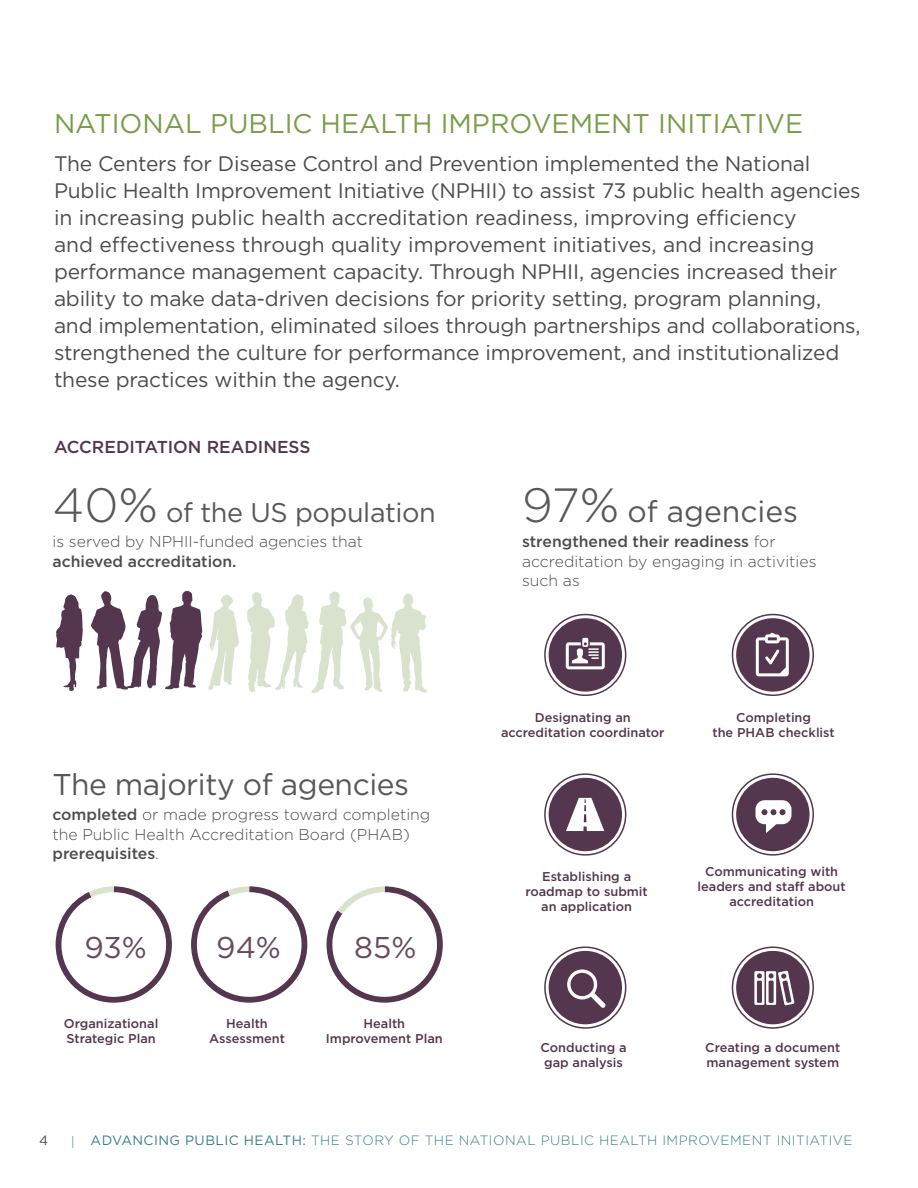
<style>
.page{position:relative;width:918px;height:1188px;background:#fff}
.page>*{position:absolute;margin:0;border:0;box-sizing:border-box;transform-origin:0 0}
.t1{font:30px "Gotham";letter-spacing:-.015em;color:#57585a}
.t2{font:30px "Gotham";color:#664b5f}
.t3{font:27px "Gotham";color:#799d49}
.t4{font:27px "Gotham";letter-spacing:-.015em;color:#57585a}
.t5{font:21px/27px "Gotham";letter-spacing:-.01em;color:#4b4c4d}
.t6{font:500 17.25px "Gotham";color:#54374e}
.t7{font:300 15.75px/19.5px "Gotham";color:#4b4c4d}
.t8{font:300 13.5px "Gotham";letter-spacing:.035em;color:#377e8f}
.t9{font:13.5px "Gotham";color:#4b4c4d}
.t10{font:500 12.75px/15px "Gotham";color:#54374e;text-align:center}
.s1{font-weight:300;font-size:48px}
.s2{font-weight:500}
.s3{font-family:"Adobe Caslon Pro";font-weight:400;font-style:italic;font-size:12px;color:#5b8c9c}
.s4{font-weight:400}
</style>
<div class="page">
<div style="left:549px;top:618px;width:73px;height:74px;background:#54374e;border-radius:50%"></div>
<div style="left:544px;top:614px;width:82px;height:82px;border:2px solid #54374e;border-radius:50%"></div>
<svg style="left:566px;top:638px;width:39px;height:31px"></svg>
<div style="left:736px;top:778px;width:74px;height:73px;background:#54374e;border-radius:50%"></div>
<div style="left:732px;top:773px;width:82px;height:83px;border:2px solid #54374e;border-radius:50%"></div>
<svg style="left:756px;top:800px;width:36px;height:33px"></svg>
<div style="left:736px;top:618px;width:74px;height:74px;background:#54374e;border-radius:50%"></div>
<div style="left:732px;top:614px;width:82px;height:82px;border:2px solid #54374e;border-radius:50%"></div>
<svg style="left:756px;top:633px;width:33px;height:43px"></svg>
<svg style="left:55px;top:886px;width:117px;height:117px"></svg>
<svg style="left:191px;top:886px;width:117px;height:117px"></svg>
<svg style="left:326px;top:886px;width:117px;height:117px"></svg>
<div style="left:549px;top:951px;width:73px;height:73px;background:#54374e;border-radius:50%"></div>
<div style="left:544px;top:947px;width:82px;height:82px;border:2px solid #54374e;border-radius:50%"></div>
<svg style="left:567px;top:969px;width:39px;height:39px"></svg>
<div style="left:549px;top:778px;width:73px;height:73px;background:#54374e;border-radius:50%"></div>
<div style="left:544px;top:773px;width:82px;height:83px;border:2px solid #54374e;border-radius:50%"></div>
<svg style="left:566px;top:798px;width:38px;height:33px"></svg>
<div style="left:736px;top:951px;width:74px;height:73px;background:#54374e;border-radius:50%"></div>
<div style="left:732px;top:947px;width:82px;height:82px;border:2px solid #54374e;border-radius:50%"></div>
<svg style="left:754px;top:971px;width:40px;height:34px"></svg>
<svg style="left:56px;top:594px;width:27px;height:97px"></svg>
<svg style="left:91px;top:591px;width:148px;height:99px"></svg>
<svg style="left:247px;top:591px;width:181px;height:102px"></svg>
<h2 class="t3" style="left:54px;top:107px;width:751px">NATIONAL PUBLIC HEALTH IMPROVEMENT INITIATIVE</h2>
<p class="t5" style="left:54px;top:150px;width:808px">The Centers for Disease Control and Prevention implemented the National Public Health Improvement Initiative (NPHII) to assist 73 public health agencies in increasing public health accreditation readiness, improving efficiency<br>and effectiveness through quality improvement initiatives, and increasing performance management capacity. Through NPHII, agencies increased their ability to make data-driven decisions for priority setting, program planning, and implementation, eliminated siloes through partnerships and collaborations, strengthened the culture for performance improvement, and institutionalized these practices within the agency.</p>
<h3 class="t6" style="left:54px;top:436px;width:258px">ACCREDITATION READINESS</h3>
<p class="t4" style="left:52px;top:496px;width:385px"><span class="s1">40%</span> of the US population</p>
<p class="t7" style="left:52px;top:532px;width:312px">is served by NPHII-funded agencies that <span class="s2">achieved accreditation.</span></p>
<p class="t1" style="left:52px;top:766px;width:358px">The majority of agencies</p>
<p class="t7" style="left:52px;top:805px;width:379px"><span class="s2">completed</span> or made progress toward completing the Public Health Accreditation Board (PHAB) <span class="s2">prerequisites</span>.</p>
<p class="t2" style="left:84px;top:929px;width:64px">93%</p>
<p class="t2" style="left:216px;top:929px;width:66px">94%</p>
<p class="t2" style="left:354px;top:929px;width:64px">85%</p>
<p class="t10" style="left:64px;top:1015px;width:96px">Organizational</p>
<p class="t10" style="left:226px;top:1015px;width:43px">Health</p>
<p class="t10" style="left:364px;top:1015px;width:43px">Health</p>
<p class="t10" style="left:67px;top:1030px;width:91px">Strategic Plan</p>
<p class="t10" style="left:209px;top:1030px;width:77px">Assessment</p>
<p class="t10" style="left:326px;top:1030px;width:118px">Improvement Plan</p>
<p class="t1" style="left:522px;top:494px;width:278px"><span class="s1">97%</span> of agencies</p>
<p class="t7" style="left:522px;top:532px;width:296px"><span class="s2">strengthened their readiness</span> for accreditation by engaging in activities such as</p>
<p class="t10" style="left:501px;top:710px;width:165px">Designating an accreditation coordinator</p>
<p class="t10" style="left:712px;top:710px;width:124px">Completing<br>the PHAB checklist</p>
<p class="t10" style="left:525px;top:869px;width:124px">Establishing a roadmap to submit an application</p>
<p class="t10" style="left:698px;top:864px;width:150px">Communicating with leaders and staff about accreditation</p>
<p class="t10" style="left:541px;top:1040px;width:87px;text-align:left">Conducting a gap analysis</p>
<p class="t10" style="left:705px;top:1040px;width:137px;text-align:left">Creating a document management system</p>
<p class="t9" style="left:39px;top:1132px;width:11px">4</p>
<p class="t8" style="left:71px;top:1132px;width:783px"><span class="s3">|</span> <span class="s4">ADVANCING PUBLIC HEALTH:</span> THE STORY OF THE NATIONAL PUBLIC HEALTH IMPROVEMENT INITIATIVE</p>
</div>
